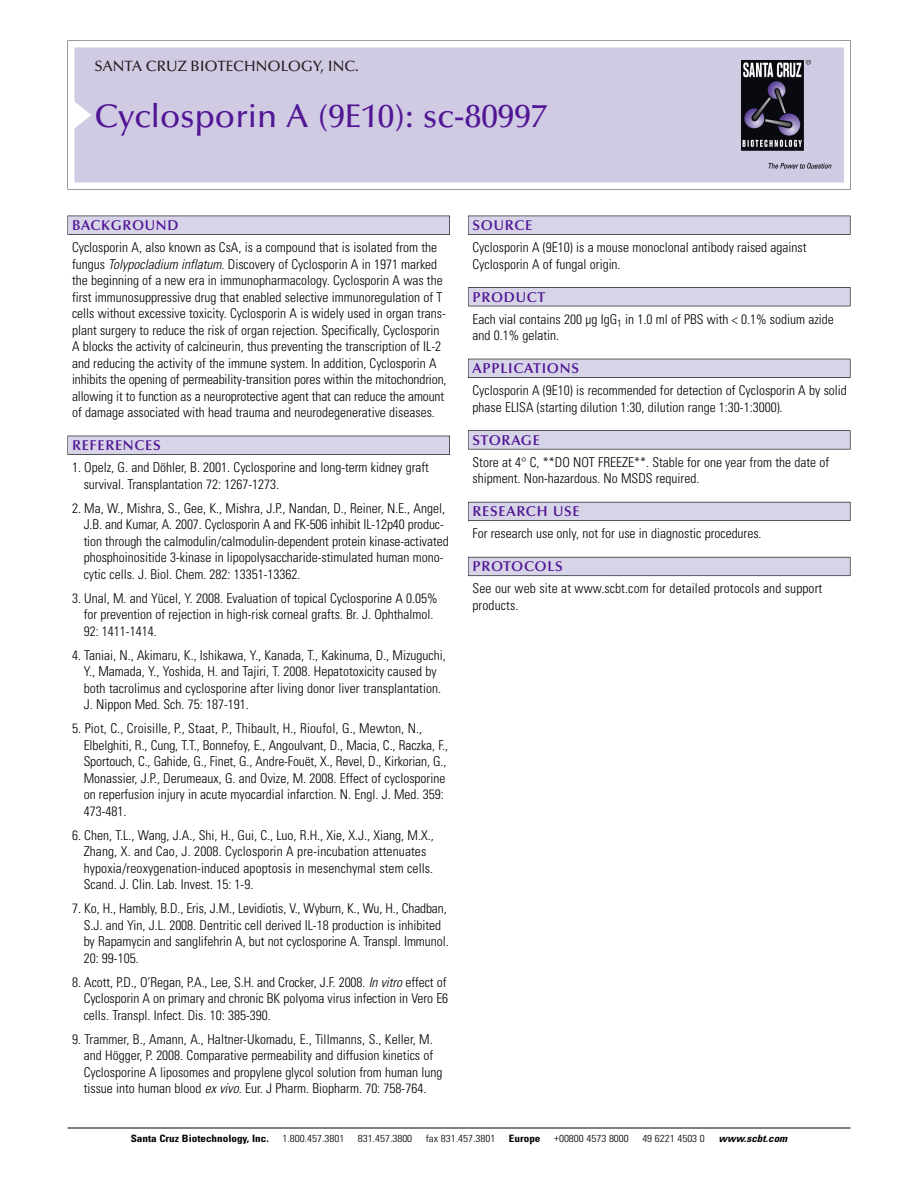
<style>
.page{position:relative;width:918px;height:1188px;background:#fff}
.page>*{position:absolute;margin:0;border:0;box-sizing:border-box;transform-origin:0 0}
.t1{font:500 33px "Optima";color:#511695}
.t2{font:500 15px "Optima";color:#231f20}
.t3{font:600 14.25px "Optima";letter-spacing:.05em;color:#511695}
.t4{font:300 condensed 13.5px/16.5px "Univers";color:#000}
.t5{font:300 condensed 10.2px "Univers";color:#000;scale:1.1 1}
.t6{font:700 condensed 10.2px "Univers";color:#000;scale:1.1 1}
.t7{font:italic 700 condensed 10.2px "Univers";color:#000;scale:1.1 1}
.s1{font-style:italic}
</style>
<div class="page">
<svg style="left:68px;top:40px;width:783px;height:149px"></svg>
<div style="left:74px;top:47px;width:770px;height:135px;background:#d1cae3"></div>
<img style="left:741px;top:60px;width:90px;height:108px">
<div style="left:68px;top:216px;width:382px;height:19px;background:#535256"></div>
<div style="left:68px;top:216px;width:381px;height:18px;background:#d7d4e8"></div>
<div style="left:68px;top:436px;width:382px;height:19px;background:#525156"></div>
<div style="left:68px;top:436px;width:381px;height:18px;background:#d7d4e8"></div>
<div style="left:468px;top:216px;width:382px;height:19px;background:#535256"></div>
<div style="left:468px;top:216px;width:382px;height:18px;background:#d7d4e8"></div>
<div style="left:468px;top:287px;width:382px;height:19px;background:#515155"></div>
<div style="left:468px;top:288px;width:382px;height:18px;background:#d7d4e8"></div>
<div style="left:468px;top:359px;width:382px;height:19px;background:#515057"></div>
<div style="left:468px;top:359px;width:382px;height:18px;background:#d7d4e8"></div>
<div style="left:468px;top:430px;width:382px;height:19px;background:#575659"></div>
<div style="left:468px;top:431px;width:382px;height:18px;background:#d7d4e8"></div>
<div style="left:468px;top:502px;width:382px;height:19px;background:#595860"></div>
<div style="left:468px;top:502px;width:382px;height:18px;background:#d7d4e8"></div>
<div style="left:468px;top:557px;width:382px;height:19px;background:#64626c"></div>
<div style="left:468px;top:557px;width:382px;height:18px;background:#d7d4e8"></div>
<hr style="left:68px;top:1128px;width:782px;height:1px;background:#000">
<p class="t2" style="left:94px;top:60px;width:266px">SANTA CRUZ BIOTECHNOLOGY, INC.</p>
<p class="t1" style="left:94px;top:102px;width:454px">Cyclosporin A (9E10): sc-80997</p>
<p class="t3" style="left:72px;top:219px;width:108px">BACKGROUND</p>
<p class="t4" style="left:72px;top:240px;width:376px">Cyclosporin A, also known as CsA, is a compound that is isolated from the fungus <span class="s1">Tolypocladium inflatum</span>. Discovery of Cyclosporin A in 1971 marked the beginning of a new era in immunopharmacology. Cyclosporin A was the first immunosuppressive drug that enabled selective immunoregulation of T cells without excessive toxicity. Cyclosporin A is widely used in organ trans&shy;plant surgery to reduce the risk of organ rejection. Specifically, Cyclosporin A blocks the activity of calcineurin, thus preventing the transcription of IL-2 and reducing the activity of the immune system. In addition, Cyclosporin A inhibits the opening of permeability-transition pores within the mitochondrion, allowing it to function as a neuroprotective agent that can reduce the amount of damage associated with head trauma and neurodegenerative diseases.</p>
<p class="t3" style="left:72px;top:439px;width:90px">REFERENCES</p>
<p class="t4" style="left:84px;top:460px;width:347px;text-indent:-12px">1. Opelz, G. and Döhler, B. 2001. Cyclosporine and long-term kidney graft survival. Transplantation 72: 1267-1273.</p>
<p class="t4" style="left:84px;top:501px;width:367px;text-indent:-12px">2. Ma, W., Mishra, S., Gee, K., Mishra, J.P., Nandan, D., Reiner, N.E., Angel, J.B. and Kumar, A. 2007. Cyclosporin A and FK-506 inhibit IL-12p40 produc&shy;tion through the calmodulin/calmodulin-dependent protein kinase-activated phosphoinositide 3-kinase in lipopolysaccharide-stimulated human mono&shy;cytic cells. J. Biol. Chem. 282: 13351-13362.</p>
<p class="t4" style="left:84px;top:591px;width:356px;text-indent:-12px">3. Unal, M. and Yücel, Y. 2008. Evaluation of topical Cyclosporine A 0.05% for prevention of rejection in high-risk corneal grafts. Br. J. Ophthalmol.<br>92: 1411-1414.</p>
<p class="t4" style="left:84px;top:648px;width:364px;text-indent:-12px">4. Taniai, N., Akimaru, K., Ishikawa, Y., Kanada, T., Kakinuma, D., Mizuguchi, Y., Mamada, Y., Yoshida, H. and Tajiri, T. 2008. Hepatotoxicity caused by both tacrolimus and cyclosporine after living donor liver transplantation.<br>J. Nippon Med. Sch. 75: 187-191.</p>
<p class="t4" style="left:84px;top:721px;width:366px;text-indent:-12px">5. Piot, C., Croisille, P., Staat, P., Thibault, H., Rioufol, G., Mewton, N., Elbelghiti, R., Cung, T.T., Bonnefoy, E., Angoulvant, D., Macia, C., Raczka, F., Sportouch, C., Gahide, G., Finet, G., Andre-Fouët, X., Revel, D., Kirkorian, G., Monassier, J.P., Derumeaux, G. and Ovize, M. 2008. Effect of cyclosporine on reperfusion injury in acute myocardial infarction. N. Engl. J. Med. 359:<br>473-481.</p>
<p class="t4" style="left:84px;top:828px;width:352px;text-indent:-12px">6. Chen, T.L., Wang, J.A., Shi, H., Gui, C., Luo, R.H., Xie, X.J., Xiang, M.X., Zhang, X. and Cao, J. 2008. Cyclosporin A pre-incubation attenuates hypoxia/reoxygenation-induced apoptosis in mesenchymal stem cells.<br>Scand. J. Clin. Lab. Invest. 15: 1-9.</p>
<p class="t4" style="left:84px;top:901px;width:366px;text-indent:-12px">7. Ko, H., Hambly, B.D., Eris, J.M., Levidiotis, V., Wyburn, K., Wu, H., Chadban, S.J. and Yin, J.L. 2008. Dentritic cell derived IL-18 production is inhibited by Rapamycin and sanglifehrin A, but not cyclosporine A. Transpl. Immunol.<br>20: 99-105.</p>
<p class="t4" style="left:84px;top:975px;width:366px;text-indent:-12px">8. Acott, P.D., O’Regan, P.A., Lee, S.H. and Crocker, J.F. 2008. <span class="s1">In vitro</span>effect of<br>Cyclosporin A on primary and chronic BK polyoma virus infection in Vero E6 cells. Transpl. Infect. Dis. 10: 385-390.</p>
<p class="t4" style="left:84px;top:1032px;width:360px;text-indent:-12px">9. Trammer, B., Amann, A., Haltner-Ukomadu, E., Tillmanns, S., Keller, M. and Högger, P. 2008. Comparative permeability and diffusion kinetics of Cyclosporine A liposomes and propylene glycol solution from human lung tissue into human blood <span class="s1">ex vivo</span>. Eur. J Pharm. Biopharm. 70: 758-764.</p>
<p class="t3" style="left:473px;top:219px;width:61px">SOURCE</p>
<p class="t4" style="left:473px;top:240px;width:336px">Cyclosporin A (9E10) is a mouse monoclonal antibody raised against<br>Cyclosporin A of fungal origin.</p>
<p class="t3" style="left:473px;top:291px;width:74px">PRODUCT</p>
<p class="t4" style="left:473px;top:312px;width:363px">Each vial contains 200 µg IgG<sub>1</sub> in 1.0 ml of PBS with &lt; 0.1% sodium azide and 0.1% gelatin.</p>
<p class="t3" style="left:473px;top:362px;width:108px">APPLICATIONS</p>
<p class="t4" style="left:473px;top:384px;width:376px">Cyclosporin A (9E10) is recommended for detection of Cyclosporin A by solid phase ELISA (starting dilution 1:30, dilution range 1:30-1:3000).</p>
<p class="t3" style="left:473px;top:434px;width:69px">STORAGE</p>
<p class="t4" style="left:473px;top:455px;width:358px">Store at 4° C, **DO NOT FREEZE**. Stable for one year from the date of shipment. Non-hazardous. No MSDS required.</p>
<p class="t3" style="left:473px;top:505px;width:109px">RESEARCH USE</p>
<p class="t4" style="left:473px;top:527px;width:291px">For research use only, not for use in diagnostic procedures.</p>
<p class="t3" style="left:473px;top:561px;width:92px">PROTOCOLS</p>
<p class="t4" style="left:473px;top:582px;width:351px">See our web site at www.scbt.com for detailed protocols and support products.</p>
<p class="t6" style="left:131px;top:1135px;width:127px">Santa Cruz Biotechnology, Inc.</p>
<p class="t5" style="left:282px;top:1135px;width:58px">1.800.457.3801</p>
<p class="t5" style="left:358px;top:1135px;width:51px">831.457.3800</p>
<p class="t5" style="left:426px;top:1135px;width:65px">fax 831.457.3801</p>
<p class="t6" style="left:509px;top:1135px;width:30px">Europe</p>
<p class="t5" style="left:554px;top:1135px;width:69px">+00800 4573 8000</p>
<p class="t5" style="left:642px;top:1135px;width:58px">49 6221 4503 0</p>
<p class="t7" style="left:719px;top:1135px;width:66px">www.scbt.com</p>
</div>
